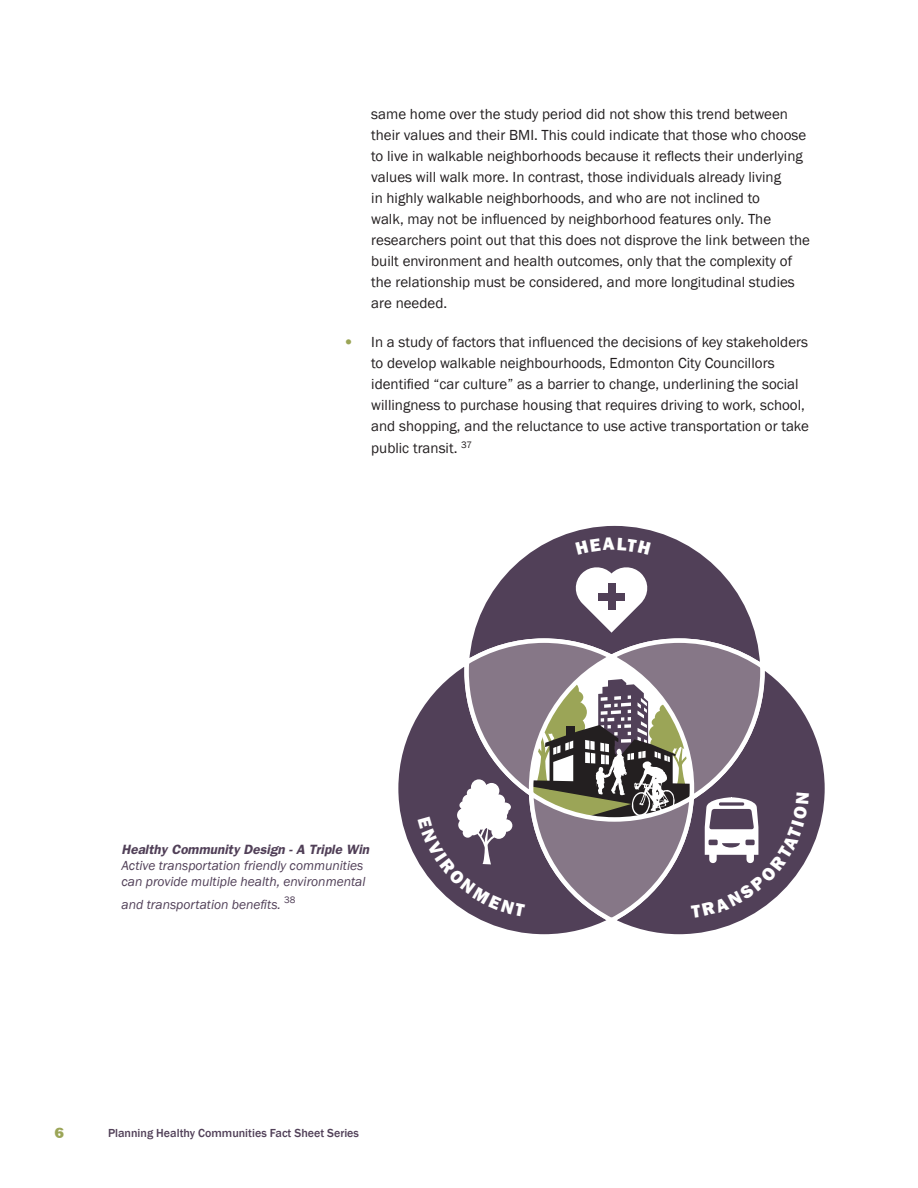
<style>
.page{position:relative;width:918px;height:1188px;background:#fff}
.page>*{position:absolute;margin:0;border:0;box-sizing:border-box;transform-origin:0 0}
.bullets_-_factcolumn{font:15px/21px "Franklin Gothic";color:#231f20}
.t1{font:800 15px "Rockwell";color:#9ba557}
.t2{font:italic 13.5px/16.2px "Franklin Gothic";color:#514058}
.t3{font:500 12px "Franklin Gothic";color:#514058}
.s1{font-weight:600;color:#9ba557}
.s2{font-weight:600}
</style>
<div class="page">
<svg style="left:628px;top:723px;width:197px;height:212px"></svg>
<svg style="left:398px;top:716px;width:197px;height:219px"></svg>
<svg style="left:418px;top:525px;width:391px;height:400px"></svg>
<p class="bullets_-_factcolumn" style="left:371px;top:103px;width:440px">same home over the study period did not show this trend between their values and their BMI. This could indicate that those who choose to live in walkable neighborhoods because it reflects their underlying values will walk more. In contrast, those individuals already living<br>in highly walkable neighborhoods, and who are not inclined to<br>walk, may not be influenced by neighborhood features only. The researchers point out that this does not disprove the link between the built environment and health outcomes, only that the complexity of the relationship must be considered, and more longitudinal studies are needed.</p>
<p class="bullets_-_factcolumn" style="left:371px;top:331px;width:439px;text-indent:-27px"><span class="s1">•</span> In a study of factors that influenced the decisions of key stakeholders to develop walkable neighbourhoods, Edmonton City Councillors identified “car culture” as a barrier to change, underlining the social willingness to purchase housing that requires driving to work, school, and shopping, and the reluctance to use active transportation or take</p>
<p class="bullets_-_factcolumn" style="left:371px;top:438px;width:102px">public transit. <sup>37</sup></p>
<p class="t2" style="left:122px;top:842px;width:249px"><span class="s2">Healthy Community Design - A Triple Win<br></span>Active transportation friendly communities can provide multiple health, environmental</p>
<p class="t2" style="left:122px;top:896px;width:176px">and transportation benefits. <sup>38</sup></p>
<p class="t1" style="left:54px;top:1124px;width:12px">6</p>
<p class="t3" style="left:108px;top:1126px;width:253px">Planning Healthy Communities Fact Sheet Series</p>
</div>
